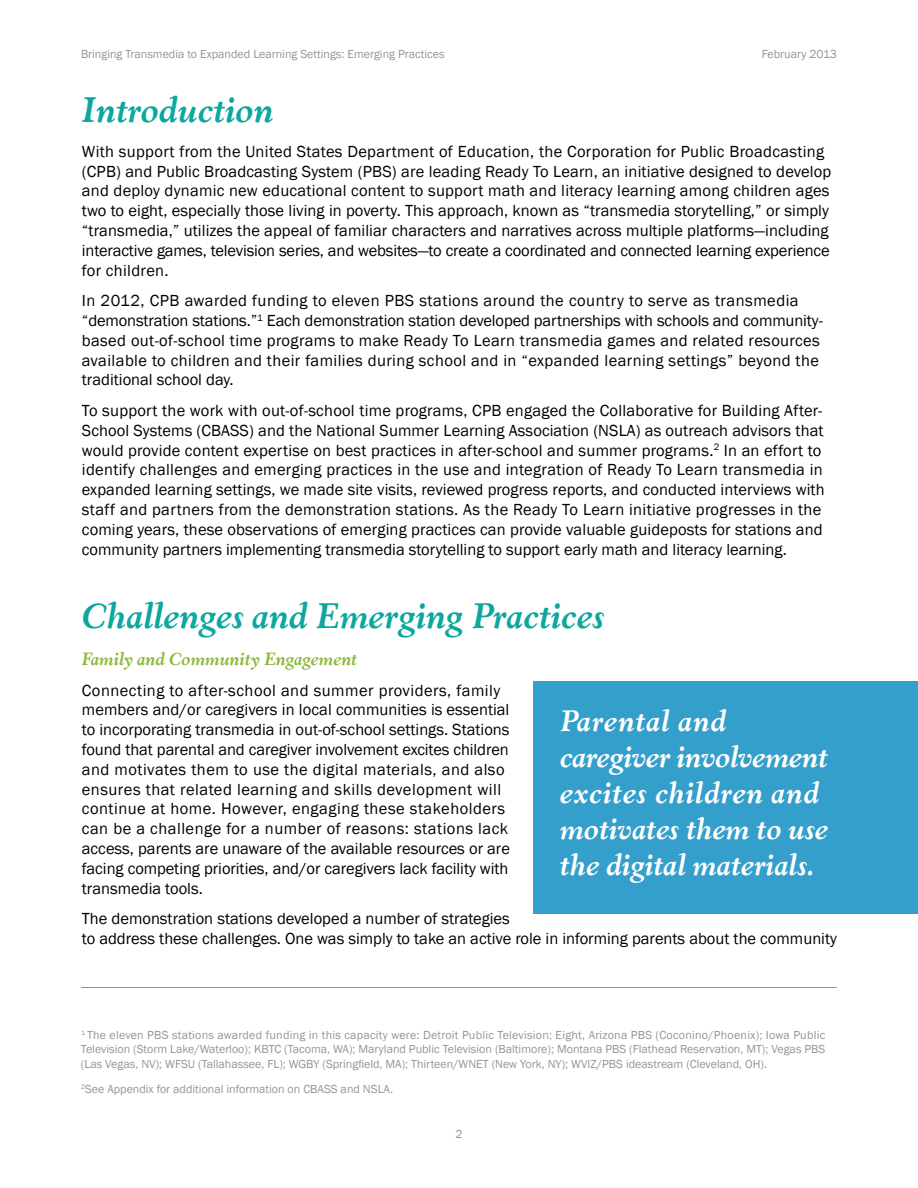
<style>
.page{position:relative;width:918px;height:1188px;background:#fff}
.page>*{position:absolute;margin:0;border:0;box-sizing:border-box;transform-origin:0 0}
.t1{font:italic 700 36px "Eldorado Text";color:#0da79e}
.t2{font:italic 700 30px/36px "Eldorado Text";color:#fff}
.t3{font:italic 700 18px "Eldorado Text";color:#8bb839}
.t4{font:16.5px/19.8px "Franklin Gothic";letter-spacing:.005em;color:#000}
.t5{font:16.5px/19.8px "Franklin Gothic";letter-spacing:.025em;color:#000}
.t6{font:12px/14.4px "Franklin Gothic";color:#939598;text-align:justify}
</style>
<div class="page">
<hr style="left:81px;top:987px;width:756px;height:1px;background:#939598">
<div style="left:533px;top:682px;width:385px;height:232px;background:#349fcb"></div>
<p class="t6" style="left:81px;top:47px;width:365px">Bringing Transmedia to Expanded Learning Settings: Emerging Practices</p>
<p class="t6" style="left:762px;top:47px;width:77px">February 2013</p>
<h1 class="t1" style="left:82px;top:90px;width:194px">Introduction</h1>
<p class="t4" style="left:82px;top:142px;width:751px">With support from the United States Department of Education, the Corporation for Public Broadcasting (CPB) and Public Broadcasting System (PBS) are leading Ready To Learn, an initiative designed to develop and deploy dynamic new educational content to support math and literacy learning among children ages two to eight, especially those living in poverty. This approach, known as “transmedia storytelling,” or simply “transmedia,” utilizes the appeal of familiar characters and narratives across multiple platforms—including interactive games, television series, and websites—to create a coordinated and connected learning experience for children.</p>
<p class="t5" style="left:82px;top:291px;width:743px">In 2012, CPB awarded funding to eleven PBS stations around the country to serve as transmedia “demonstration stations.”<sup>1</sup> Each demonstration station developed partnerships with schools and community&shy;based out-of-school time programs to make Ready To Learn transmedia games and related resources available to children and their families during school and in “expanded learning settings” beyond the traditional school day.</p>
<p class="t4" style="left:82px;top:401px;width:744px">To support the work with out-of-school time programs, CPB engaged the Collaborative for Building After-School Systems (CBASS) and the National Summer Learning Association (NSLA) as outreach advisors that would provide content expertise on best practices in after-school and summer programs.<sup>2</sup> In an effort to identify challenges and emerging practices in the use and integration of Ready To Learn transmedia in expanded learning settings, we made site visits, reviewed progress reports, and conducted interviews with staff and partners from the demonstration stations. As the Ready To Learn initiative progresses in the coming years, these observations of emerging practices can provide valuable guideposts for stations and community partners implementing transmedia storytelling to support early math and literacy learning.</p>
<h1 class="t1" style="left:82px;top:596px;width:525px">Challenges and Emerging Practices</h1>
<p class="t3" style="left:82px;top:649px;width:277px">Family and Community Engagement</p>
<p class="t4" style="left:82px;top:681px;width:430px">Connecting to after-school and summer providers, family members and/or caregivers in local communities is essential to incorporating transmedia in out-of-school settings. Stations found that parental and caregiver involvement excites children and motivates them to use the digital materials, and also ensures that related learning and skills development will continue at home. However, engaging these stakeholders can be a challenge for a number of reasons: stations lack access, parents are unaware of the available resources or are facing competing priorities, and/or caregivers lack facility with transmedia tools.</p>
<p class="t4" style="left:82px;top:909px;width:757px">The demonstration stations developed a number of strategies<br>to address these challenges. One was simply to take an active role in informing parents about the community</p>
<h2 class="t2" style="left:560px;top:704px;width:270px">Parental and caregiver involvement excites children and motivates them to use the digital materials.</h2>
<p class="t6" style="left:81px;top:1028px;width:746px"><sup>1</sup> The eleven PBS stations awarded funding in this capacity were: Detroit Public Television; Eight, Arizona PBS (Coconino/Phoenix); Iowa Public Television (Storm Lake/Waterloo); KBTC (Tacoma, WA); Maryland Public Television (Baltimore); Montana PBS (Flathead Reservation, MT); Vegas PBS (Las Vegas, NV); WFSU (Tallahassee, FL); WGBY (Springfield, MA); Thirteen/WNET (New York, NY); WVIZ/PBS ideastream (Cleveland, OH).</p>
<p class="t6" style="left:81px;top:1082px;width:314px"><sup>2</sup>See Appendix for additional information on CBASS and NSLA.</p>
<p class="t6" style="left:455px;top:1127px;width:9px">2</p>
</div>
